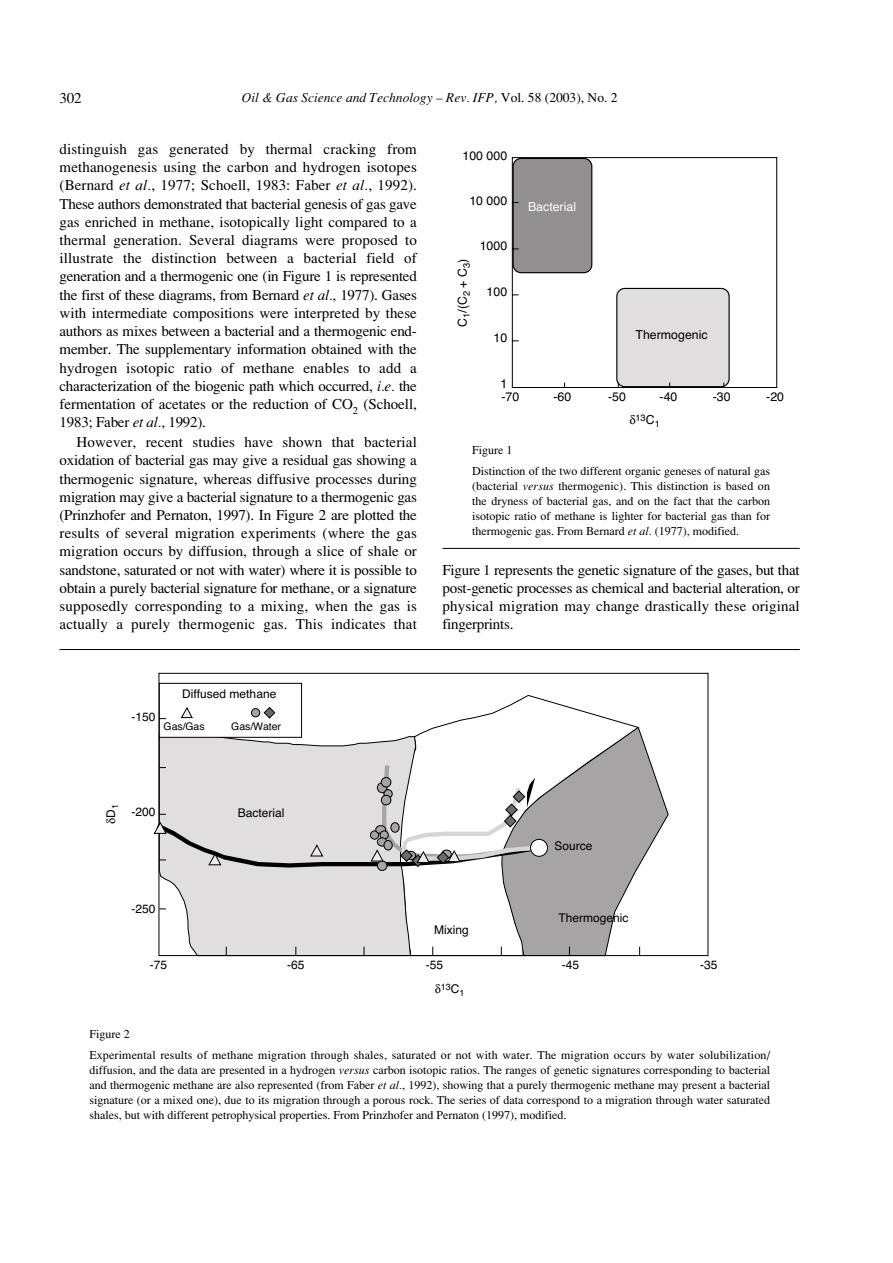
<style>
.page{position:relative;width:893px;height:1263px;background:#fff}
.page>*{position:absolute;margin:0;border:0;box-sizing:border-box;transform-origin:0 0}
.t1{font:15px/18.1px "Times";letter-spacing:.01em;color:#000;text-align:justify}
.t2{font:italic 13.5px "Times";color:#000}
.t3{font:12.3px "Helvetica";color:#000}
.t4{font:12.3px "Helvetica";color:#fff}
.t5{font:12px/15px "Times";color:#000}
.t6{font:12px "Helvetica";color:#000}
.t7{font:10.5px "Helvetica";letter-spacing:-.005em;color:#000}
.t8{font:9.3px "Helvetica";color:#000}
.t9{font:9px "Helvetica";color:#000}
.s1{font-style:normal}
.s2{font-style:italic}
.s3{font-size:12.3px}
.s4{font-size:12px}
</style>
<div class="page">
<hr style="left:442px;top:548px;width:357px;height:1px;background:#000">
<svg style="left:511px;top:157px;width:266px;height:231px"></svg>
<svg style="left:439px;top:695px;width:196px;height:31px"></svg>
<div style="left:159px;top:683px;width:143px;height:55px;border:1px solid #000"></div>
<svg style="left:181px;top:707px;width:11px;height:11px"></svg>
<div style="left:251px;top:709px;width:9px;height:8px;background:#a7a4a5;border-radius:50%"></div>
<div style="left:251px;top:708px;width:9px;height:9px;border:1px solid #000;border-radius:50%"></div>
<svg style="left:264px;top:707px;width:11px;height:11px"></svg>
<svg style="left:154px;top:726px;width:515px;height:230px"></svg>
<hr style="left:60px;top:649px;width:739px;height:1px;background:#000">
<p class="t2" style="left:242px;top:93px;width:377px">Oil &amp; Gas Science and Technology – Rev. IFP, <span class="s1">Vol. 58 (2003), No. 2</span></p>
<p class="t1" style="left:60px;top:141px;width:359px">distinguish gas generated by thermal cracking from methanogenesis using the carbon and hydrogen isotopes (Bernard <span class="s2">et al.</span>, 1977; Schoell, 1983: Faber <span class="s2">et al.</span>, 1992).<br>These authors demonstrated that bacterial genesis of gas gave gas enriched in methane, isotopically light compared to a thermal generation. Several diagrams were proposed to illustrate the distinction between a bacterial field of generation and a thermogenic one (in Figure 1 is represented the first of these diagrams, from Bernard <span class="s2">et al.</span>, 1977). Gases with intermediate compositions were interpreted by these authors as mixes between a bacterial and a thermogenic end&shy;member. The supplementary information obtained with the hydrogen isotopic ratio of methane enables to add a characterization of the biogenic path which occurred, <span class="s2">i.e.</span> the fermentation of acetates or the reduction of CO<sub>2</sub> (Schoell, 1983; Faber <span class="s2">et al.</span>, 1992).</p>
<p class="t1" style="left:60px;top:434px;width:359px;text-indent:17px">However, recent studies have shown that bacterial oxidation of bacterial gas may give a residual gas showing a thermogenic signature, whereas diffusive processes during migration may give a bacterial signature to a thermogenic gas (Prinzhofer and Pernaton, 1997). In Figure 2 are plotted the results of several migration experiments (where the gas migration occurs by diffusion, through a slice of shale or sandstone, saturated or not with water) where it is possible to obtain a purely bacterial signature for methane, or a signature supposedly corresponding to a mixing, when the gas is actually a purely thermogenic gas. This indicates that</p>
<p class="t5" style="left:472px;top:440px;width:299px;line-height:21.5px">Figure 1<br>Distinction of the two different organic geneses of natural gas</p>
<p class="t1" style="left:60px;top:90px;width:24px">302</p>
<p class="t3" style="left:462px;top:151px;width:46px">100 000</p>
<p class="t3" style="left:469px;top:196px;width:39px">10 000</p>
<p class="t3" style="left:479px;top:242px;width:29px">1000</p>
<p class="t3" style="left:486px;top:287px;width:22px">100</p>
<p class="t3" style="left:493px;top:333px;width:15px">10</p>
<p class="t3" style="left:500px;top:379px;width:8px">1</p>
<p class="t4" style="left:528px;top:202px;width:50px">Bacterial</p>
<p class="t3" style="left:458px;top:327px;width:69px;rotate:-90deg">C<sub>1</sub>/(C<sub>2</sub> + C<sub>3</sub>)</p>
<p class="t3" style="left:635px;top:330px;width:74px">Thermogenic</p>
<p class="t3" style="left:501px;top:393px;width:19px">-70</p>
<p class="t3" style="left:553px;top:393px;width:19px">-60</p>
<p class="t3" style="left:608px;top:393px;width:19px">-50</p>
<p class="t3" style="left:659px;top:393px;width:19px">-40</p>
<p class="t8" style="left:635px;top:414px;width:26px">13<span class="s3">C</span>1</p>
<p class="t3" style="left:712px;top:393px;width:19px">-30</p>
<p class="t3" style="left:766px;top:393px;width:19px">-20</p>
<p class="t5" style="left:472px;top:480px;width:299px;text-align:justify">(bacterial <span class="s2">versus</span> thermogenic). This distinction is based on the dryness of bacterial gas, and on the fact that the carbon isotopic ratio of methane is lighter for bacterial gas than for thermogenic gas. From Bernard <span class="s2">et al.</span> (1977), modified.</p>
<p class="t1" style="left:442px;top:563px;width:359px">Figure 1 represents the genetic signature of the gases, but that post-genetic processes as chemical and bacterial alteration, or physical migration may change drastically these original fingerprints.</p>
<p class="t6" style="left:131px;top:713px;width:26px">-150</p>
<p class="t6" style="left:182px;top:690px;width:96px">Diffused methane</p>
<p class="t7" style="left:164px;top:722px;width:43px">Gas/Gas</p>
<p class="t7" style="left:231px;top:722px;width:51px">Gas/Water</p>
<p class="t6" style="left:106px;top:818px;width:15px;rotate:-90deg">D<sub>1</sub></p>
<p class="t6" style="left:131px;top:808px;width:26px">-200</p>
<p class="t6" style="left:238px;top:808px;width:48px">Bacterial</p>
<p class="t6" style="left:131px;top:905px;width:26px">-250</p>
<p class="t6" style="left:434px;top:925px;width:36px">Mixing</p>
<p class="t6" style="left:150px;top:960px;width:19px">-75</p>
<p class="t6" style="left:287px;top:960px;width:19px">-65</p>
<p class="t6" style="left:425px;top:960px;width:19px">-55</p>
<p class="t9" style="left:441px;top:983px;width:25px">13<span class="s4">C</span>1</p>
<p class="t6" style="left:554px;top:841px;width:40px">Source</p>
<p class="t6" style="left:558px;top:913px;width:72px">Thermogenic</p>
<p class="t6" style="left:562px;top:960px;width:19px">-45</p>
<p class="t6" style="left:700px;top:960px;width:19px">-35</p>
<p class="t5" style="left:89px;top:1024px;width:682px;line-height:21.5px">Figure 2<br>Experimental results of methane migration through shales, saturated or not with water. The migration occurs by water solubilization/</p>
<p class="t5" style="left:89px;top:1064px;width:682px;text-align:justify">diffusion, and the data are presented in a hydrogen <span class="s2">versus</span> carbon isotopic ratios. The ranges of genetic signatures corresponding to bacterial and thermogenic methane are also represented (from Faber <span class="s2">et al.</span>, 1992), showing that a purely thermogenic methane may present a bacterial signature (or a mixed one), due to its migration through a porous rock. The series of data correspond to a migration through water saturated shales, but with different petrophysical properties. From Prinzhofer and Pernaton (1997), modified.</p>
</div>
